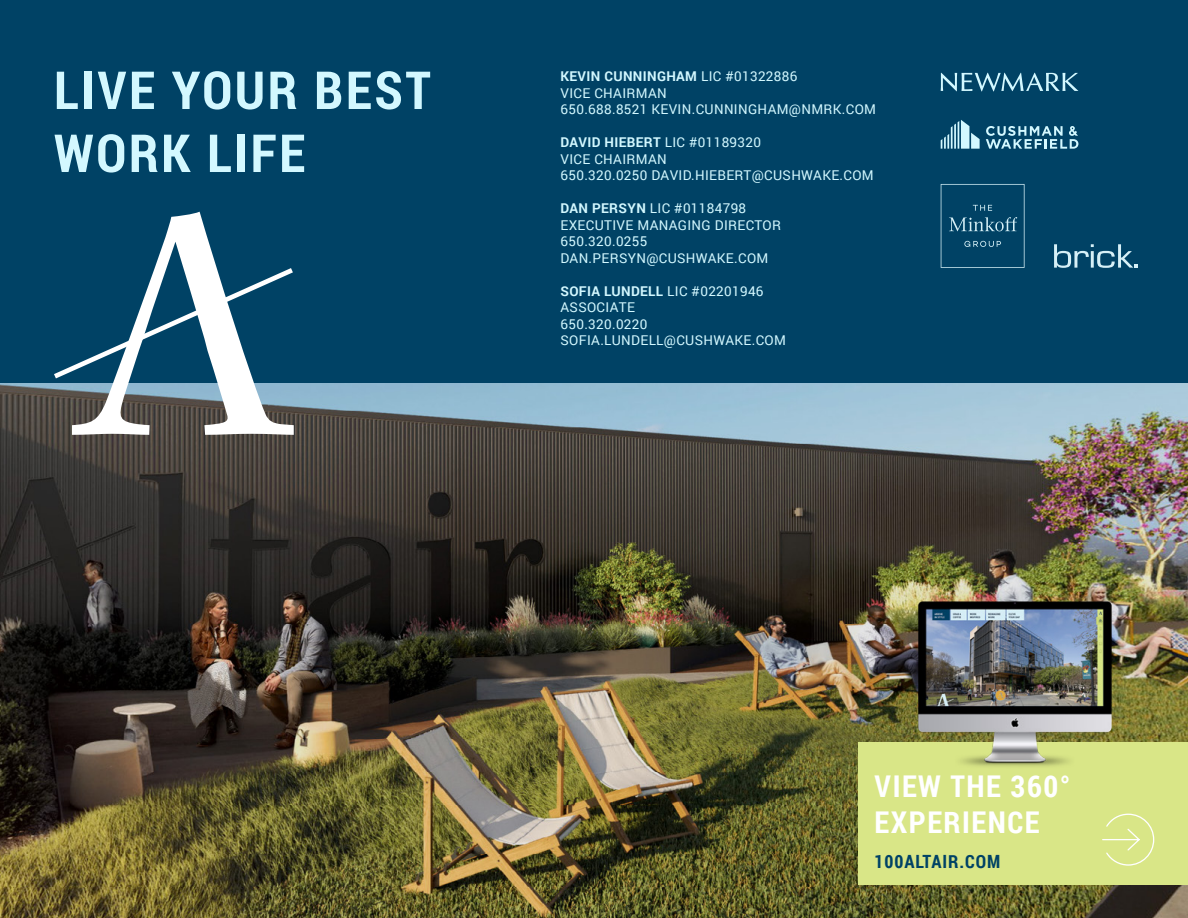
<style>
.page{position:relative;width:1188px;height:918px;background:#fff}
.page>*{position:absolute;margin:0;border:0;box-sizing:border-box;transform-origin:0 0}
.t1{font:700 52.5px/63px "Roboto Condensed";letter-spacing:.05em;color:#d3f8ff}
.t2{font:700 30px/36px "Roboto Condensed";letter-spacing:.05em;color:#fff}
.t3{font:700 18.15px "Roboto Condensed";letter-spacing:.05em;color:#004265}
.t4{font:13.5px/16.5px "Roboto";letter-spacing:.025em;color:#d3f8ff}
.s1{font-weight:700}
</style>
<div class="page">
<img style="left:0;top:382px;width:1188px;height:536px">
<div style="left:0;top:0;width:1188px;height:382px;background:#004265"></div>
<svg style="left:54px;top:366px;width:18px;height:12px"></svg>
<svg style="left:72px;top:212px;width:222px;height:223px"></svg>
<svg style="left:941px;top:120px;width:39px;height:29px"></svg>
<svg style="left:986px;top:126px;width:92px;height:23px"></svg>
<svg style="left:941px;top:73px;width:137px;height:19px"></svg>
<div style="left:858px;top:743px;width:330px;height:142px;background:#d9e687"></div>
<svg style="left:1102px;top:813px;width:53px;height:53px"></svg>
<svg style="left:941px;top:184px;width:84px;height:84px"></svg>
<svg style="left:1054px;top:244px;width:84px;height:24px"></svg>
<img style="left:905px;top:591px;width:219px;height:176px">
<h1 class="t1" style="left:54px;top:57px;width:378px">LIVE YOUR BEST<br>WORK LIFE</h1>
<p class="t4" style="left:561px;top:68px;width:317px"><span class="s1">KEVIN CUNNINGHAM</span> LIC #01322886<br>VICE CHAIRMAN<br>650.688.8521 KEVIN.CUNNINGHAM@NMRK.COM</p>
<p class="t4" style="left:561px;top:134px;width:315px"><span class="s1">DAVID HIEBERT</span> LIC #01189320<br>VICE CHAIRMAN<br>650.320.0250 DAVID.HIEBERT@CUSHWAKE.COM</p>
<p class="t4" style="left:561px;top:200px;width:222px"><span class="s1">DAN PERSYN</span> LIC #01184798<br>EXECUTIVE MANAGING DIRECTOR<br>650.320.0255<br>DAN.PERSYN@CUSHWAKE.COM</p>
<p class="t4" style="left:561px;top:282px;width:227px"><span class="s1">SOFIA LUNDELL</span> LIC #02201946<br>ASSOCIATE<br>650.320.0220<br>SOFIA.LUNDELL@CUSHWAKE.COM</p>
<h2 class="t2" style="left:875px;top:767px;width:197px">VIEW THE 360°<br>EXPERIENCE</h2>
<h3 class="t3" style="left:875px;top:849px;width:127px">100ALTAIR.COM</h3>
</div>
